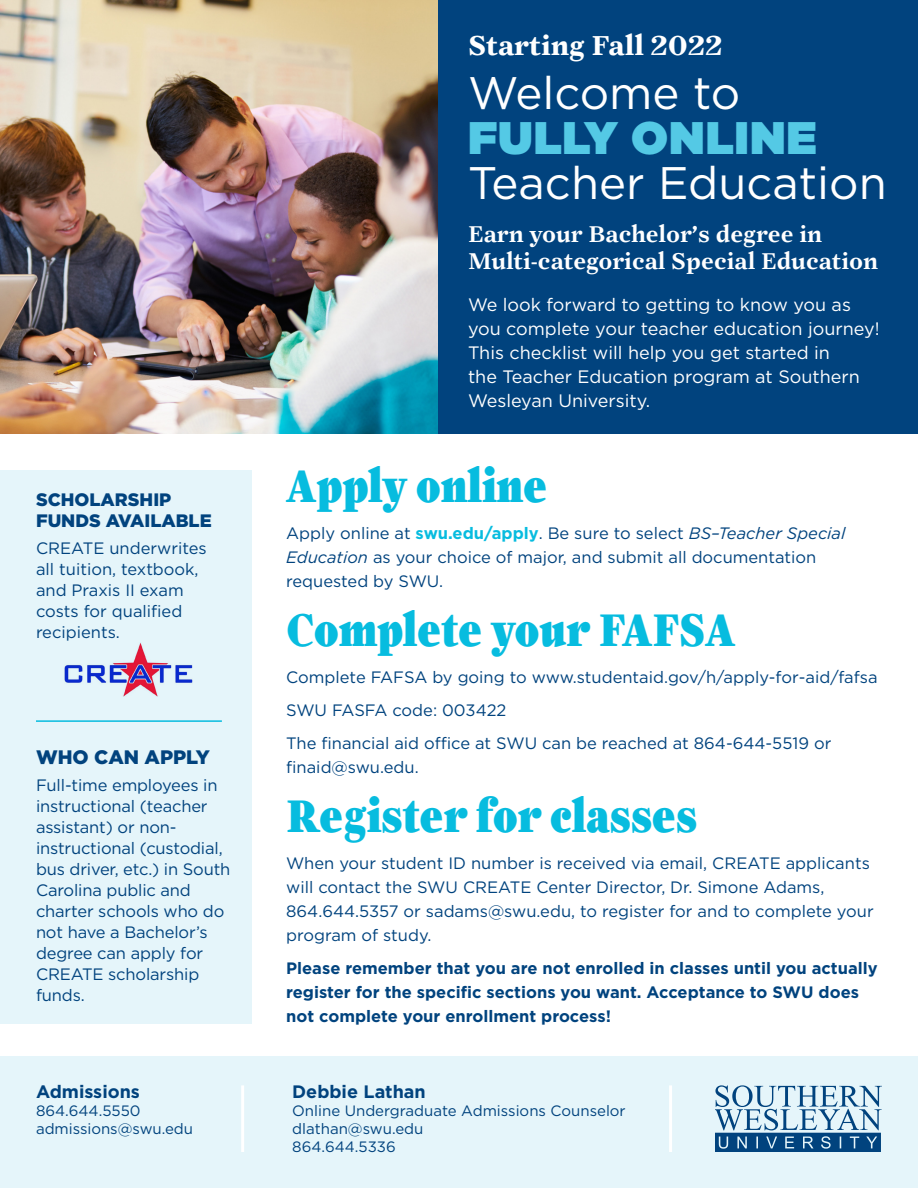
<style>
.page{position:relative;width:918px;height:1188px;background:#fff}
.page>*{position:absolute;margin:0;border:0;box-sizing:border-box;transform-origin:0 0}
.t1{font:45.6px "Gotham";color:#fff}
.t2{font:900 45.6px "Gotham";letter-spacing:.02em;color:#54c9e5}
.t3{font:condensed 45px "Southern";color:#07bcdf}
.t4{font:700 expanded 27px "Southern";color:#fff}
.t5{font:600 expanded 22.5px/27px "Southern";color:#fff}
.t6{font:900 19.5px "Gotham";color:#01437e}
.t7{font:18px/24px "Gotham";color:#fff}
.t8{font:900 18px/21.6px "Gotham";color:#01437e}
.t9{font:700 18px "Gotham";color:#01437e}
.t10{font:16.5px/21px "Gotham";color:#01437e}
.t11{font:700 16.5px/24px "Gotham";color:#01437e}
.t12{font:15px/18px "Gotham";color:#01437e}
.s1{font-weight:700;color:#07bcdf}
.s2{font-style:italic}
</style>
<div class="page">
<div style="left:437px;top:0;width:481px;height:434px;background:#01437e"></div>
<div style="left:0;top:1057px;width:918px;height:131px;background:#e5f5fa"></div>
<div style="left:0;top:470px;width:252px;height:554px;background:#e5f5fa"></div>
<hr style="left:36px;top:720px;width:186px;height:2px;background:#07bcdf">
<img style="left:0;top:0;width:437px;height:434px">
<hr style="left:241px;top:1085px;width:3px;height:67px;background:#fff">
<hr style="left:669px;top:1085px;width:3px;height:67px;background:#fff">
<svg style="left:715px;top:1085px;width:167px;height:67px"></svg>
<img style="left:65px;top:643px;width:128px;height:53px">
<p class="t8" style="left:36px;top:488px;width:177px">SCHOLARSHIP<br>FUNDS AVAILABLE</p>
<p class="t10" style="left:36px;top:537px;width:172px">CREATE underwrites all tuition, textbook, and Praxis II exam costs for qualified recipients.</p>
<p class="t6" style="left:36px;top:744px;width:175px">WHO CAN APPLY</p>
<p class="t10" style="left:36px;top:774px;width:196px">Full-time employees in instructional (teacher assistant) or non&shy;instructional (custodial, bus driver, etc.) in South<br>Carolina public and charter schools who do not have a Bachelor’s degree can apply for<br>CREATE scholarship funds.</p>
<p class="t9" style="left:36px;top:1080px;width:105px">Admissions</p>
<p class="t12" style="left:36px;top:1101px;width:159px">864.644.5550 admissions@swu.edu</p>
<h3 class="t4" style="left:468px;top:27px;width:256px">Starting Fall 2022</h3>
<h1 class="t1" style="left:468px;top:64px;width:274px">Welcome to</h1>
<h1 class="t2" style="left:468px;top:105px;width:350px">FULLY ONLINE</h1>
<h1 class="t1" style="left:468px;top:154px;width:420px">Teacher Education</h1>
<h3 class="t5" style="left:468px;top:220px;width:412px">Earn your Bachelor’s degree in<br>Multi-categorical Special Education</h3>
<p class="t7" style="left:468px;top:292px;width:413px">We look forward to getting to know you as you complete your teacher education journey!<br>This checklist will help you get started in<br>the Teacher Education program at Southern Wesleyan University.</p>
<h2 class="t3" style="left:286px;top:455px;width:263px">Apply online</h2>
<p class="t10" style="left:286px;top:521px;width:561px;line-height:24px">Apply online at <span class="s1">swu.edu/apply</span>. Be sure to select <span class="s2">BS–Teacher Special<br>Education</span> as your choice of major, and submit all documentation requested by SWU.</p>
<h2 class="t3" style="left:286px;top:599px;width:451px">Complete your FAFSA</h2>
<p class="t10" style="left:286px;top:661px;width:593px;line-height:33px">Complete FAFSA by going to www.studentaid.gov/h/apply-for-aid/fafsa<br>SWU FASFA code: 003422<br>The financial aid office at SWU can be reached at 864-644-5519 or</p>
<p class="t10" style="left:286px;top:757px;width:134px">finaid@swu.edu.</p>
<h2 class="t3" style="left:286px;top:785px;width:413px">Register for classes</h2>
<p class="t10" style="left:286px;top:851px;width:589px;line-height:24px">When your student ID number is received via email, CREATE applicants will contact the SWU CREATE Center Director, Dr. Simone Adams, 864.644.5357 or sadams@swu.edu, to register for and to complete your program of study.</p>
<p class="t11" style="left:286px;top:956px;width:593px">Please remember that you are not enrolled in classes until you actually register for the specific sections you want. Acceptance to SWU does not complete your enrollment process!</p>
<p class="t9" style="left:292px;top:1080px;width:135px">Debbie Lathan</p>
<p class="t12" style="left:292px;top:1101px;width:335px">Online Undergraduate Admissions Counselor dlathan@swu.edu<br>864.644.5336</p>
</div>
